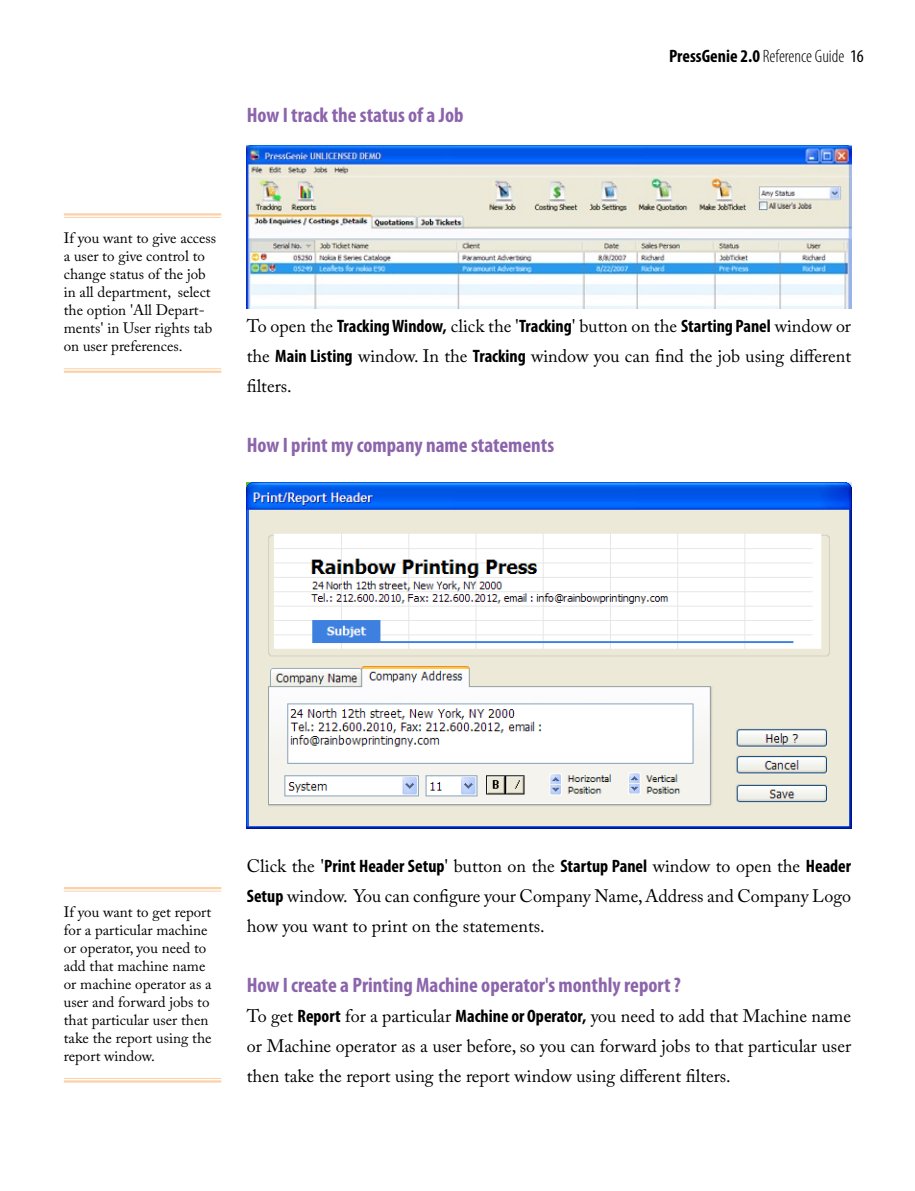
<style>
.page{position:relative;width:915px;height:1191px;background:#fff}
.page>*{position:absolute;margin:0;border:0;box-sizing:border-box;transform-origin:0 0}
.t1{font:700 condensed 21px "Myriad Pro";color:#8c64ab}
.t2{font:18px/30px "Adobe Caslon Pro";color:#000;text-align:justify}
.t3{font:300 condensed 18px "Myriad Pro";color:#000}
.t4{font:15px/18px "Adobe Caslon Pro";color:#000}
.s1{font-weight:700}
.s2{font-weight:400}
.s3{font-family:"Myriad Pro";font-weight:700;font-stretch:condensed}
</style>
<div class="page">
<img style="left:247px;top:146px;width:603px;height:162px">
<img style="left:247px;top:482px;width:603px;height:346px">
<hr style="left:64px;top:213px;width:157px;height:2px;background:#fdd1a7">
<hr style="left:64px;top:217px;width:157px;height:1px;background:#fdd1a7">
<hr style="left:64px;top:368px;width:157px;height:1px;background:#fdd1a7">
<hr style="left:64px;top:370px;width:157px;height:3px;background:#fdd1a7">
<hr style="left:64px;top:887px;width:157px;height:2px;background:#fdd1a7">
<hr style="left:64px;top:890px;width:157px;height:1px;background:#fdd1a7">
<hr style="left:64px;top:1078px;width:157px;height:1px;background:#fdd1a7">
<hr style="left:64px;top:1080px;width:157px;height:2px;background:#fdd1a7">
<p class="t1" style="left:247px;top:102px;width:218px">How I track the status of a Job</p>
<p class="t3" style="left:668px;top:46px;width:196px"><span class="s1">PressGenie 2.0</span> Reference Guide <span class="s2">16</span></p>
<p class="t4" style="left:64px;top:229px;width:154px">If you want to give access a user to give control to change status of the job in all department, select the option 'All Depart&shy;ments' in User rights tab on user preferences.</p>
<p class="t2" style="left:247px;top:311px;width:605px">To open the <span class="s3">Tracking Window,</span> click the '<span class="s3">Tracking</span>' button on the <span class="s3">Starting Panel</span> window or the <span class="s3">Main Listing</span> window. In the <span class="s3">Tracking</span> window you can find the job using different filters.</p>
<p class="t1" style="left:247px;top:432px;width:309px">How I print my company name statements</p>
<p class="t4" style="left:64px;top:903px;width:149px">If you want to get report for a particular machine or operator, you need to add that machine name or machine operator as a user and forward jobs to that particular user then take the report using the report window.</p>
<p class="t2" style="left:247px;top:851px;width:605px">Click the '<span class="s3">Print Header Setup</span>' button on the <span class="s3">Startup Panel</span> window to open the <span class="s3">Header Setup</span> window. You can configure your Company Name, Address and Company Logo how you want to print on the statements.</p>
<p class="t1" style="left:247px;top:972px;width:435px">How I create a Printing Machine operator's monthly report ?</p>
<p class="t2" style="left:247px;top:1001px;width:605px">To get <span class="s3">Report</span> for a particular <span class="s3">Machine or Operator,</span> you need to add that Machine name or Machine operator as a user before, so you can forward jobs to that particular user then take the report using the report window using different filters.</p>
</div>
